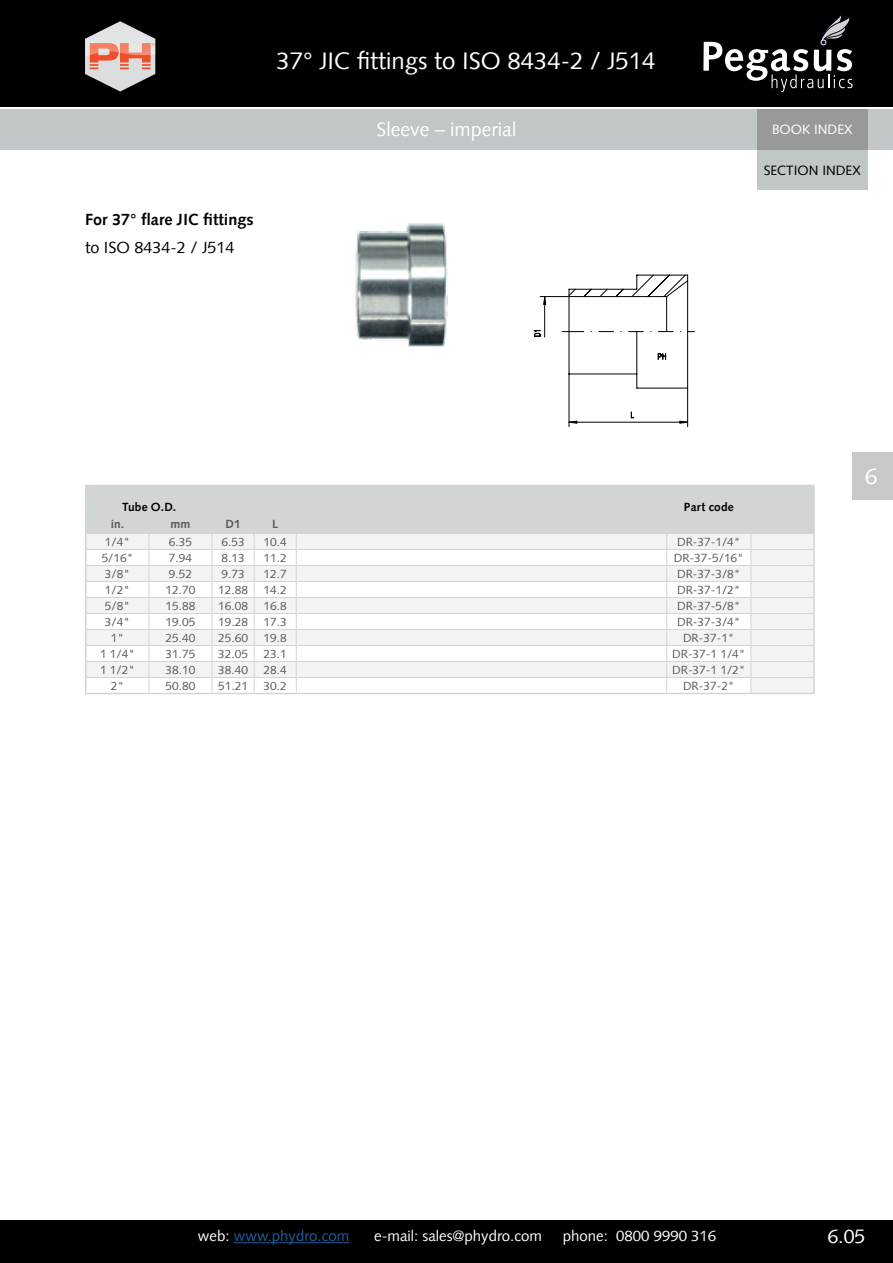
<style>
.page{position:relative;width:893px;height:1263px;background:#fff}
.page>*{position:absolute;margin:0;border:0;box-sizing:border-box;transform-origin:0 0}
.t1{font:24px "Syntax LT";color:#fff}
.t2{font:22.5px "Syntax LT";color:#fff}
.t3{font:19.5px "Syntax LT";color:#fff}
.t4{font:700 16.2px "Syntax LT";color:#000}
.t5{font:16.2px "Syntax LT";color:#000}
.t6{font:15px "Syntax LT";color:#fff}
.t7{font:15px "Syntax LT";color:#215e9e}
.t8{font:13.5px "Syntax LT Std";color:#000}
.t9{font:13.5px "Syntax LT Std";color:#fff}
.t10{font:11.85px "Syntax LT";color:#58595b}
.t11{font:700 11.85px "Syntax LT";letter-spacing:.02em;color:#000}
.t12{font:700 11.85px "Syntax";color:#58595b}
.s1{color:#fff}
</style>
<div class="page">
<div style="left:0;top:0;width:893px;height:106px;background:#000"></div>
<div style="left:0;top:1220px;width:893px;height:43px;background:#000"></div>
<div style="left:0;top:109px;width:893px;height:41px;background:#c1c6c8"></div>
<hr style="left:234px;top:1242px;width:115px;height:1px;background:#215e9e">
<svg style="left:85px;top:21px;width:70px;height:71px"></svg>
<div style="left:853px;top:452px;width:40px;height:48px;background:#c7c8ca"></div>
<svg style="left:703px;top:13px;width:150px;height:79px"></svg>
<div style="left:757px;top:150px;width:110px;height:40px;background:#c1c6c8"></div>
<div style="left:757px;top:109px;width:110px;height:41px;background:#97999c"></div>
<hr style="left:85px;top:693px;width:64px;height:1px;background:#d1d5d6">
<hr style="left:149px;top:693px;width:63px;height:1px;background:#d1d5d6">
<hr style="left:212px;top:693px;width:42px;height:1px;background:#d1d5d6">
<hr style="left:254px;top:693px;width:42px;height:1px;background:#d1d5d6">
<hr style="left:296px;top:693px;width:371px;height:1px;background:#d1d5d6">
<hr style="left:667px;top:693px;width:84px;height:1px;background:#d1d5d6">
<hr style="left:751px;top:693px;width:64px;height:1px;background:#d1d5d6">
<svg style="left:85px;top:485px;width:730px;height:208px"></svg>
<svg style="left:534px;top:275px;width:160px;height:152px"></svg>
<img style="left:354px;top:223px;width:94px;height:124px">
<h1 class="t1" style="left:276px;top:47px;width:381px">37° JIC fittings to ISO 8434-2 / J514</h1>
<h3 class="t3" style="left:377px;top:118px;width:141px">Sleeve – imperial</h3>
<p class="t9" style="left:772px;top:122px;width:82px">BOOK INDEX</p>
<h3 class="t4" style="left:85px;top:210px;width:170px">For 37° flare JIC fittings</h3>
<h3 class="t5" style="left:85px;top:238px;width:151px">to ISO 8434-2 / J514</h3>
<p class="t8" style="left:764px;top:162px;width:98px">SECTION INDEX</p>
<p class="t11" style="left:122px;top:500px;width:56px">Tube O.D.</p>
<p class="t11" style="left:684px;top:500px;width:51px">Part code</p>
<p class="t12" style="left:111px;top:517px;width:15px">in.</p>
<p class="t12" style="left:171px;top:517px;width:21px">mm</p>
<p class="t10" style="left:105px;top:535px;width:27px">1/4"</p>
<p class="t10" style="left:169px;top:535px;width:25px">6.35</p>
<p class="t10" style="left:222px;top:535px;width:25px">6.53</p>
<p class="t10" style="left:264px;top:535px;width:25px">10.4</p>
<p class="t10" style="left:677px;top:535px;width:65px">DR-37-1/4"</p>
<p class="t10" style="left:102px;top:551px;width:33px">5/16"</p>
<p class="t10" style="left:169px;top:551px;width:25px">7.94</p>
<p class="t10" style="left:222px;top:551px;width:25px">8.13</p>
<p class="t10" style="left:264px;top:551px;width:25px">11.2</p>
<p class="t10" style="left:674px;top:551px;width:71px">DR-37-5/16"</p>
<p class="t10" style="left:105px;top:567px;width:27px">3/8"</p>
<p class="t10" style="left:169px;top:567px;width:25px">9.52</p>
<p class="t10" style="left:222px;top:567px;width:25px">9.73</p>
<p class="t10" style="left:264px;top:567px;width:25px">12.7</p>
<p class="t10" style="left:677px;top:567px;width:65px">DR-37-3/8"</p>
<p class="t10" style="left:105px;top:583px;width:27px">1/2"</p>
<p class="t10" style="left:166px;top:583px;width:31px">12.70</p>
<p class="t10" style="left:218px;top:583px;width:31px">12.88</p>
<p class="t10" style="left:264px;top:583px;width:25px">14.2</p>
<p class="t10" style="left:677px;top:583px;width:65px">DR-37-1/2"</p>
<p class="t10" style="left:105px;top:599px;width:27px">5/8"</p>
<p class="t10" style="left:166px;top:599px;width:31px">15.88</p>
<p class="t10" style="left:218px;top:599px;width:31px">16.08</p>
<p class="t10" style="left:264px;top:599px;width:25px">16.8</p>
<p class="t10" style="left:677px;top:599px;width:65px">DR-37-5/8"</p>
<p class="t10" style="left:105px;top:615px;width:27px">3/4"</p>
<p class="t10" style="left:166px;top:615px;width:31px">19.05</p>
<p class="t10" style="left:218px;top:615px;width:31px">19.28</p>
<p class="t10" style="left:264px;top:615px;width:25px">17.3</p>
<p class="t10" style="left:677px;top:615px;width:65px">DR-37-3/4"</p>
<p class="t10" style="left:111px;top:631px;width:15px">1"</p>
<p class="t10" style="left:166px;top:631px;width:31px">25.40</p>
<p class="t10" style="left:218px;top:631px;width:31px">25.60</p>
<p class="t10" style="left:264px;top:631px;width:25px">19.8</p>
<p class="t10" style="left:683px;top:631px;width:53px">DR-37-1"</p>
<p class="t10" style="left:100px;top:647px;width:36px">1 1/4"</p>
<p class="t10" style="left:166px;top:647px;width:31px">31.75</p>
<p class="t10" style="left:218px;top:647px;width:31px">32.05</p>
<p class="t10" style="left:264px;top:647px;width:25px">23.1</p>
<p class="t10" style="left:672px;top:647px;width:75px">DR-37-1 1/4"</p>
<p class="t10" style="left:100px;top:663px;width:36px">1 1/2"</p>
<p class="t10" style="left:166px;top:663px;width:31px">38.10</p>
<p class="t10" style="left:218px;top:663px;width:31px">38.40</p>
<p class="t10" style="left:264px;top:663px;width:25px">28.4</p>
<p class="t10" style="left:672px;top:663px;width:75px">DR-37-1 1/2"</p>
<p class="t10" style="left:111px;top:678px;width:15px">2"</p>
<p class="t10" style="left:166px;top:678px;width:31px">50.80</p>
<p class="t10" style="left:218px;top:678px;width:31px">51.21</p>
<p class="t10" style="left:264px;top:678px;width:25px">30.2</p>
<p class="t10" style="left:683px;top:678px;width:53px">DR-37-2"</p>
<p class="t12" style="left:225px;top:517px;width:17px">D1</p>
<p class="t12" style="left:272px;top:517px;width:7px">L</p>
<h2 class="t2" style="left:865px;top:463px;width:14px">6</h2>
<p class="t7" style="left:198px;top:1227px;width:153px"><span class="s1">web:</span> www.phydro.com</p>
<p class="t6" style="left:374px;top:1227px;width:169px">e-mail: sales@phydro.com</p>
<p class="t6" style="left:563px;top:1227px;width:155px">phone: 0800 9990 316</p>
<h3 class="t3" style="left:827px;top:1225px;width:39px">6.05</h3>
</div>
